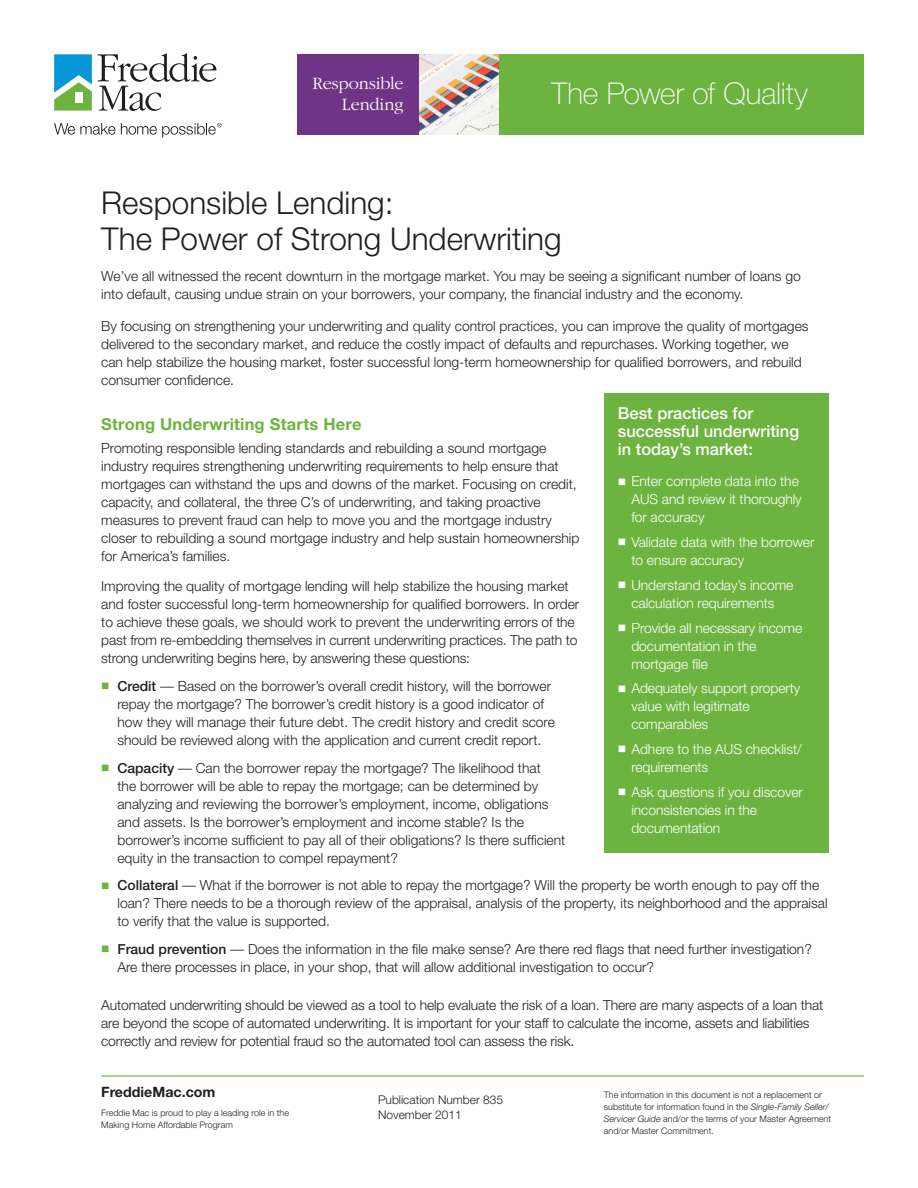
<style>
.page{position:relative;width:918px;height:1188px;background:#fff}
.page>*{position:absolute;margin:0;border:0;box-sizing:border-box;transform-origin:0 0}
.Body_Text{font:300 31.5px/36px "Helvetica Neue";color:#231f20}
.t1{font:100 30px "Helvetica Neue";letter-spacing:-.005em;color:#fff}
.t2{font:300 18px/21px "Garamond";letter-spacing:-.01em;color:#fff;text-align:right}
.Body_Text-2{font:500 16.5px/18px "Helvetica Neue";color:#fff}
.Subhead{font:700 16.5px "Helvetica Neue";letter-spacing:.01em;color:#6cb43f}
.paragraph1{font:700 14.25px "Helvetica Neue";color:#231f20}
.Body_Text-3{font:300 13.8px/18px "Helvetica Neue";color:#231f20}
.Body_Text-4{font:300 13.8px/18px "Helvetica Neue";letter-spacing:-.005em;color:#fff}
.paragraph1-2{font:300 12px "Helvetica Neue";color:#231f20}
.paragraph1-3{font:300 9px/12px "Helvetica Neue";color:#231f20}
.s1{color:#6cb43f}
.s2{font-weight:500}
.s3{font-style:italic}
</style>
<div class="page">
<div style="left:604px;top:393px;width:225px;height:459px;background:#6cb43f"></div>
<hr style="left:101px;top:1076px;width:763px;height:1px;background:#6cb43f">
<svg style="left:54px;top:54px;width:38px;height:57px;background:#4fb0aa"></svg>
<div style="left:75px;top:92px;width:7px;height:10px;background:#fff"></div>
<svg style="left:98px;top:53px;width:118px;height:58px"></svg>
<svg style="left:54px;top:123px;width:168px;height:14px"></svg>
<img style="left:419px;top:54px;width:81px;height:81px">
<div style="left:500px;top:54px;width:364px;height:81px;background:#6cb43f"></div>
<div style="left:297px;top:54px;width:122px;height:81px;background:#6f3486"></div>
<p class="t2" style="left:313px;top:73px;width:92px">Responsible<br>Lending</p>
<p class="t1" style="left:552px;top:76px;width:258px">The Power of Quality</p>
<p class="Body_Text" style="left:101px;top:184px;width:462px">Responsible Lending:<br>The Power of Strong Underwriting</p>
<p class="Body_Text-3" style="left:101px;top:267px;width:701px">We’ve all witnessed the recent downturn in the mortgage market. You may be seeing a significant number of loans go into default, causing undue strain on your borrowers, your company, the financial industry and the economy.</p>
<p class="Body_Text-3" style="left:101px;top:317px;width:709px">By focusing on strengthening your underwriting and quality control practices, you can improve the quality of mortgages delivered to the secondary market, and reduce the costly impact of defaults and repurchases. Working together, we can help stabilize the housing market, foster successful long-term homeownership for qualified borrowers, and rebuild consumer confidence.</p>
<p class="Subhead" style="left:101px;top:414px;width:262px">Strong Underwriting Starts Here</p>
<p class="Body_Text-3" style="left:101px;top:439px;width:480px">Promoting responsible lending standards and rebuilding a sound mortgage industry requires strengthening underwriting requirements to help ensure that mortgages can withstand the ups and downs of the market. Focusing on credit, capacity, and collateral, the three C’s of underwriting, and taking proactive measures to prevent fraud can help to move you and the mortgage industry closer to rebuilding a sound mortgage industry and help sustain homeownership for America’s families.</p>
<p class="Body_Text-3" style="left:101px;top:577px;width:480px">Improving the quality of mortgage lending will help stabilize the housing market and foster successful long-term homeownership for qualified borrowers. In order to achieve these goals, we should work to prevent the underwriting errors of the past from re-embedding themselves in current underwriting practices. The path to strong underwriting begins here, by answering these questions:</p>
<p class="Body_Text-3" style="left:117px;top:677px;width:439px;text-indent:-16px"><span class="s1">■</span> <span class="s2">Credit</span> — Based on the borrower’s overall credit history, will the borrower repay the mortgage? The borrower’s credit history is a good indicator of how they will manage their future debt. The credit history and credit score should be reviewed along with the application and current credit report.</p>
<p class="Body_Text-3" style="left:117px;top:758px;width:449px;text-indent:-16px"><span class="s1">■</span> <span class="s2">Capacity</span> — Can the borrower repay the mortgage? The likelihood that<br>the borrower will be able to repay the mortgage; can be determined by analyzing and reviewing the borrower’s employment, income, obligations and assets. Is the borrower’s employment and income stable? Is the borrower’s income sufficient to pay all of their obligations? Is there sufficient equity in the transaction to compel repayment?</p>
<p class="Body_Text-3" style="left:117px;top:876px;width:712px;text-indent:-16px"><span class="s1">■</span> <span class="s2">Collateral</span> — What if the borrower is not able to repay the mortgage? Will the property be worth enough to pay off the loan? There needs to be a thorough review of the appraisal, analysis of the property, its neighborhood and the appraisal to verify that the value is supported.</p>
<p class="Body_Text-3" style="left:117px;top:940px;width:696px;text-indent:-16px"><span class="s1">■</span> <span class="s2">Fraud prevention</span> — Does the information in the file make sense? Are there red flags that need further investigation?<br>Are there processes in place, in your shop, that will allow additional investigation to occur?</p>
<p class="Body_Text-3" style="left:101px;top:996px;width:724px">Automated underwriting should be viewed as a tool to help evaluate the risk of a loan. There are many aspects of a loan that are beyond the scope of automated underwriting. It is important for your staff to calculate the income, assets and liabilities correctly and review for potential fraud so the automated tool can assess the risk.</p>
<p class="Body_Text-2" style="left:618px;top:404px;width:183px">Best practices for successful underwriting in today’s market:</p>
<p class="Body_Text-4" style="left:631px;top:472px;width:172px;text-indent:-14px">■ Enter complete data into the<br>AUS and review it thoroughly for accuracy</p>
<p class="Body_Text-4" style="left:631px;top:533px;width:184px;text-indent:-14px">■ Validate data with the borrower to ensure accuracy</p>
<p class="Body_Text-4" style="left:618px;top:576px;width:177px;text-align:center">■ Understand today’s income calculation requirements</p>
<p class="Body_Text-4" style="left:631px;top:619px;width:172px;text-indent:-14px">■ Provide all necessary income documentation in the mortgage file</p>
<p class="Body_Text-4" style="left:631px;top:679px;width:170px;text-indent:-14px">■ Adequately support property value with legitimate comparables</p>
<p class="Body_Text-4" style="left:631px;top:740px;width:172px;text-indent:-14px">■ Adhere to the AUS checklist/ requirements</p>
<p class="Body_Text-4" style="left:631px;top:783px;width:173px;text-indent:-14px">■ Ask questions if you discover inconsistencies in the documentation</p>
<p class="paragraph1" style="left:101px;top:1083px;width:116px">FreddieMac.com</p>
<p class="paragraph1-3" style="left:101px;top:1106px;width:189px">Freddie Mac is proud to play a leading role in the<br>Making Home Affordable Program</p>
<p class="paragraph1-2" style="left:378px;top:1092px;width:127px">Publication Number 835</p>
<p class="paragraph1-2" style="left:378px;top:1107px;width:85px">November 2011</p>
<p class="paragraph1-3" style="left:604px;top:1089px;width:229px">The information in this document is not a replacement or substitute for information found in the <span class="s3">Single-Family Seller/ Servicer Guide</span> and/or the terms of your Master Agreement and/or Master Commitment.</p>
</div>
